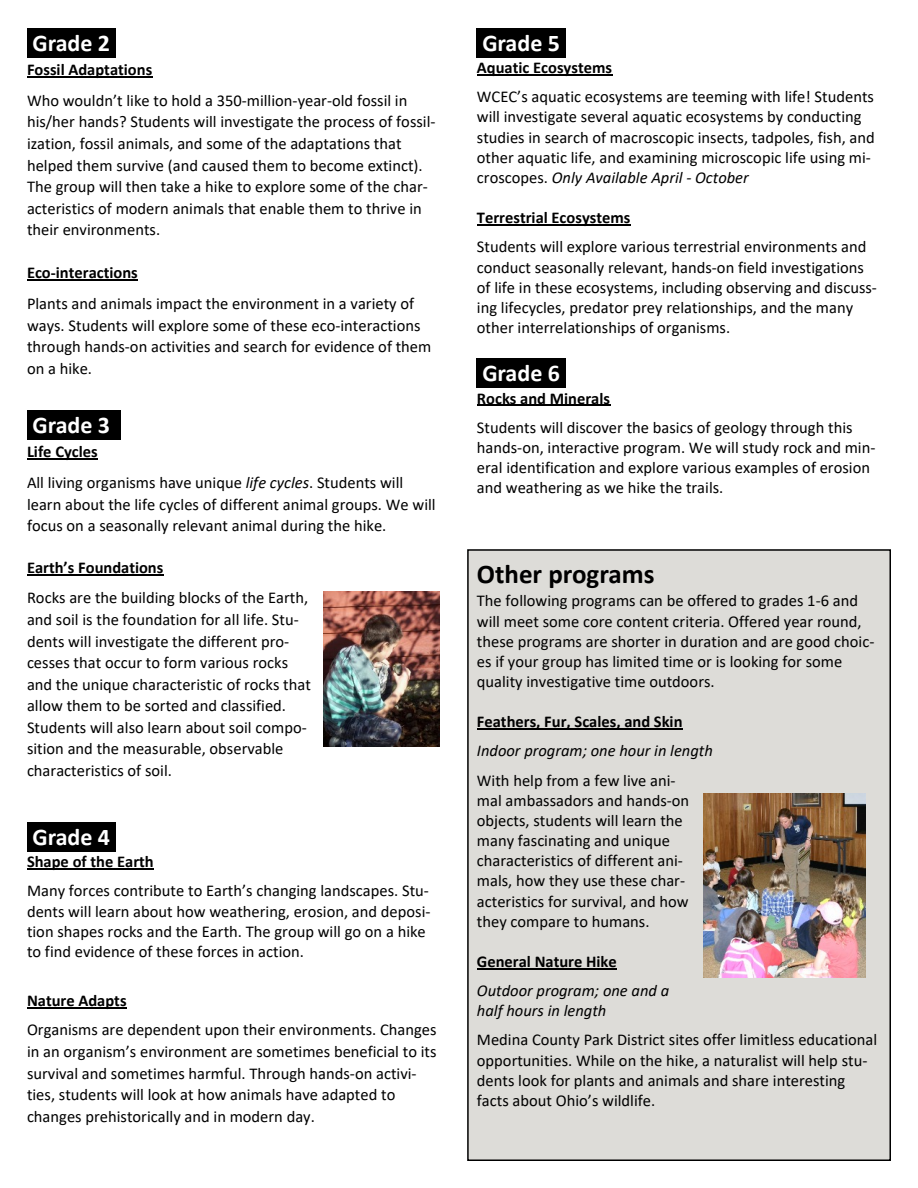
<style>
.page{position:relative;width:918px;height:1188px;background:#fff}
.page>*{position:absolute;margin:0;border:0;box-sizing:border-box;transform-origin:0 0}
.t1{font:700 27px "Calibri";color:#000}
.t2{font:700 24px "Calibri";color:#fff}
.t3{font:16.5px/20.1px "Calibri";color:#000}
.t4{font:700 16.5px "Calibri";color:#000}
.t5{font:italic 16.5px/20.1px "Calibri";color:#000}
.s1{font-weight:700}
.s2{font-style:italic}
</style>
<div class="page">
<div style="left:467px;top:549px;width:424px;height:612px;background:#dddcd8;border:2px solid #000"></div>
<div style="left:27px;top:28px;width:83px;height:29px;background:#000"></div>
<div style="left:110px;top:28px;width:6px;height:29px;background:#000"></div>
<div style="left:27px;top:410px;width:83px;height:30px;background:#000"></div>
<div style="left:110px;top:410px;width:11px;height:30px;background:#000"></div>
<div style="left:27px;top:822px;width:83px;height:30px;background:#000"></div>
<div style="left:110px;top:822px;width:6px;height:30px;background:#000"></div>
<hr style="left:27px;top:77px;width:125px;height:1px;background:#000">
<hr style="left:27px;top:280px;width:111px;height:1px;background:#000">
<hr style="left:27px;top:459px;width:71px;height:1px;background:#000">
<hr style="left:27px;top:574px;width:136px;height:1px;background:#000">
<hr style="left:27px;top:869px;width:127px;height:1px;background:#000">
<hr style="left:27px;top:1008px;width:100px;height:1px;background:#000">
<div style="left:477px;top:28px;width:83px;height:29px;background:#000"></div>
<div style="left:560px;top:28px;width:6px;height:29px;background:#000"></div>
<div style="left:477px;top:359px;width:83px;height:29px;background:#000"></div>
<div style="left:560px;top:359px;width:6px;height:29px;background:#000"></div>
<hr style="left:477px;top:75px;width:135px;height:1px;background:#000">
<hr style="left:477px;top:225px;width:154px;height:1px;background:#000">
<hr style="left:477px;top:405px;width:133px;height:1px;background:#000">
<hr style="left:477px;top:729px;width:206px;height:1px;background:#000">
<hr style="left:477px;top:968px;width:140px;height:1px;background:#000">
<img style="left:703px;top:793px;width:163px;height:185px">
<img style="left:323px;top:592px;width:117px;height:155px">
<h2 class="t2" style="left:32px;top:33px;width:79px">Grade 2</h2>
<p class="t4" style="left:27px;top:63px;width:127px">Fossil Adaptations</p>
<p class="t3" style="left:27px;top:91px;width:410px;line-height:21.6px">Who wouldn’t like to hold a 350-million-year-old fossil in his/her hands? Students will investigate the process of fossil&shy;ization, fossil animals, and some of the adaptations that helped them survive (and caused them to become extinct).<br>The group will then take a hike to explore some of the char&shy;acteristics of modern animals that enable them to thrive in their environments.</p>
<p class="t4" style="left:27px;top:266px;width:112px">Eco-interactions</p>
<p class="t3" style="left:27px;top:294px;width:406px;line-height:21.6px">Plants and animals impact the environment in a variety of ways. Students will explore some of these eco-interactions through hands-on activities and search for evidence of them on a hike.</p>
<h2 class="t2" style="left:32px;top:415px;width:79px">Grade 3</h2>
<p class="t3" style="left:27px;top:438px;width:378px;line-height:30.6px"><span class="s1">Life Cycles<br></span>All living organisms have unique <span class="s2">life cycles</span>. Students will</p>
<p class="t3" style="left:27px;top:495px;width:410px;line-height:21.6px">learn about the life cycles of different animal groups. We will focus on a seasonally relevant animal during the hike.</p>
<p class="t4" style="left:27px;top:560px;width:138px">Earth’s Foundations</p>
<p class="t3" style="left:27px;top:588px;width:285px;line-height:21.6px">Rocks are the building blocks of the Earth, and soil is the foundation for all life. Stu&shy;dents will investigate the different pro&shy;cesses that occur to form various rocks and the unique characteristic of rocks that allow them to be sorted and classified.<br>Students will also learn about soil compo&shy;sition and the measurable, observable characteristics of soil.</p>
<h2 class="t2" style="left:32px;top:827px;width:79px">Grade 4</h2>
<p class="t4" style="left:27px;top:855px;width:128px">Shape of the Earth</p>
<p class="t3" style="left:27px;top:882px;width:405px">Many forces contribute to Earth’s changing landscapes. Stu&shy;dents will learn about how weathering, erosion, and deposi&shy;tion shapes rocks and the Earth. The group will go on a hike to find evidence of these forces in action.</p>
<p class="t4" style="left:27px;top:994px;width:101px">Nature Adapts</p>
<p class="t3" style="left:27px;top:1020px;width:411px;line-height:21.6px">Organisms are dependent upon their environments. Changes in an organism’s environment are sometimes beneficial to its survival and sometimes harmful. Through hands-on activi&shy;ties, students will look at how animals have adapted to changes prehistorically and in modern day.</p>
<h2 class="t2" style="left:482px;top:33px;width:79px">Grade 5</h2>
<p class="t4" style="left:477px;top:61px;width:137px">Aquatic Ecosystems</p>
<p class="t3" style="left:477px;top:88px;width:399px">WCEC’s aquatic ecosystems are teeming with life! Students will investigate several aquatic ecosystems by conducting studies in search of macroscopic insects, tadpoles, fish, and other aquatic life, and examining microscopic life using mi&shy;croscopes. <span class="s2">Only Available April - October</span></p>
<p class="t4" style="left:477px;top:211px;width:155px">Terrestrial Ecosystems</p>
<p class="t3" style="left:477px;top:238px;width:402px">Students will explore various terrestrial environments and conduct seasonally relevant, hands-on field investigations of life in these ecosystems, including observing and discuss&shy;ing lifecycles, predator prey relationships, and the many other interrelationships of organisms.</p>
<h2 class="t2" style="left:482px;top:363px;width:79px">Grade 6</h2>
<p class="t4" style="left:477px;top:391px;width:135px">Rocks and Minerals</p>
<p class="t3" style="left:477px;top:419px;width:400px">Students will discover the basics of geology through this hands-on, interactive program. We will study rock and min&shy;eral identification and explore various examples of erosion and weathering as we hike the trails.</p>
<h1 class="t1" style="left:477px;top:563px;width:179px">Other programs</h1>
<p class="t3" style="left:477px;top:592px;width:399px">The following programs can be offered to grades 1-6 and will meet some core content criteria. Offered year round, these programs are shorter in duration and are good choic&shy;es if your group has limited time or is looking for some quality investigative time outdoors.</p>
<p class="t4" style="left:477px;top:715px;width:207px">Feathers, Fur, Scales, and Skin</p>
<p class="t5" style="left:477px;top:742px;width:238px">Indoor program; one hour in length</p>
<p class="t3" style="left:477px;top:771px;width:214px">With help from a few live ani&shy;mal ambassadors and hands-on objects, students will learn the many fascinating and unique characteristics of different ani&shy;mals, how they use these char&shy;acteristics for survival, and how they compare to humans.</p>
<p class="t4" style="left:477px;top:955px;width:141px">General Nature Hike</p>
<p class="t5" style="left:477px;top:982px;width:194px">Outdoor program; one and a half hours in length</p>
<p class="t3" style="left:477px;top:1031px;width:402px">Medina County Park District sites offer limitless educational opportunities. While on the hike, a naturalist will help stu&shy;dents look for plants and animals and share interesting facts about Ohio’s wildlife.</p>
</div>
